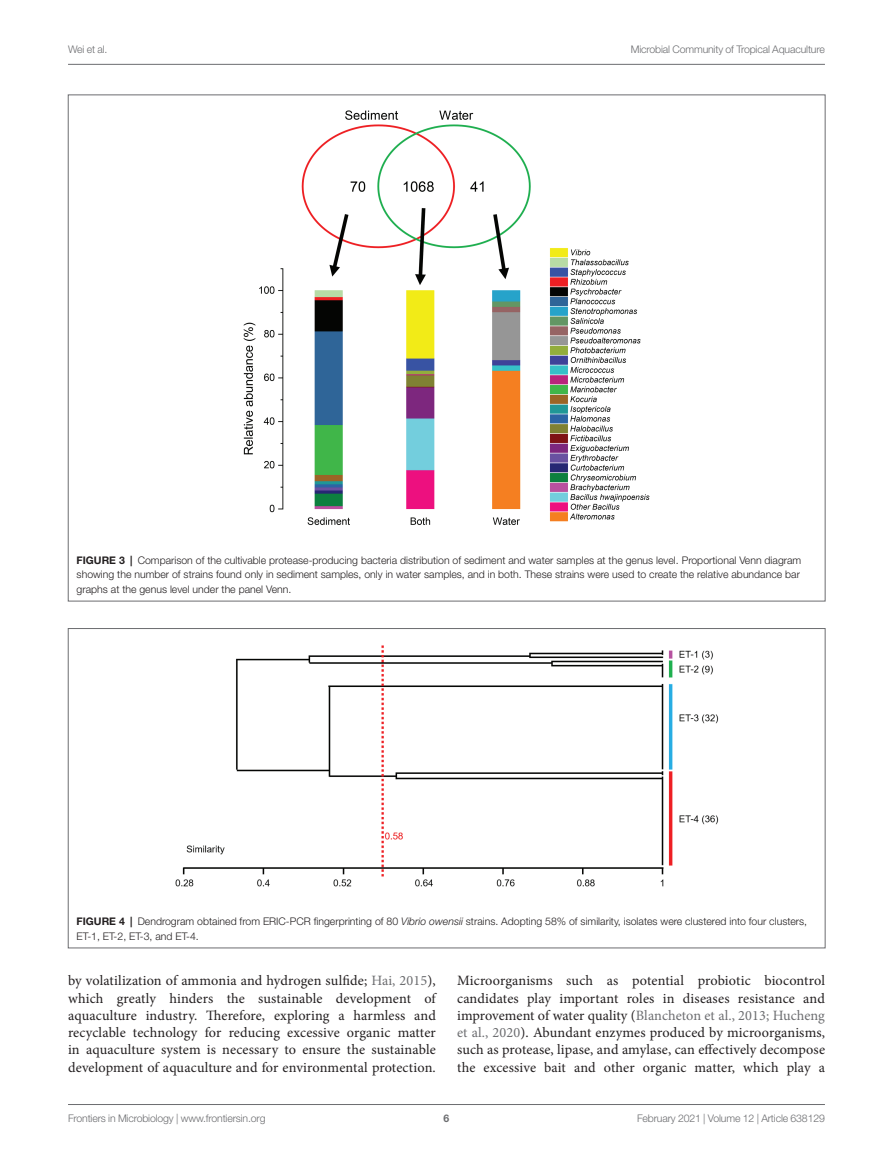
<style>
.page{position:relative;width:893px;height:1170px;background:#fff}
.page>*{position:absolute;margin:0;border:0;box-sizing:border-box;transform-origin:0 0}
.TEXT_FLUSH{font:14.25px/17.2px "Minion Pro";letter-spacing:.005em;color:#231f20;text-align:justify}
.FIG_LEG{font:300 10.5px/14.2px "Helvetica Neue LT Std";color:#231f20}
.t1{font:300 10.5px "Helvetica Neue LT Std";letter-spacing:-.015em;color:#6c6d70}
.t2{font:700 10.5px "Helvetica Neue LT Std";color:#6c6d70}
.s1{font-weight:700}
.s2{font-style:italic}
.s3{color:#6c6d70}
</style>
<div class="page">
<hr style="left:68px;top:64px;width:757px;height:1px;background:#6c6d70">
<hr style="left:68px;top:1104px;width:757px;height:1px;background:#6c6d70">
<img style="left:243px;top:110px;width:407px;height:415px">
<img style="left:175px;top:645px;width:544px;height:242px">
<p class="t1" style="left:68px;top:42px;width:41px">Wei et al.</p>
<p class="t1" style="left:631px;top:42px;width:195px">Microbial Community of Tropical Aquaculture</p>
<p class="FIG_LEG" style="left:77px;top:553px;width:726px"><span class="s1">FIGURE 3 |</span> Comparison of the cultivable protease-producing bacteria distribution of sediment and water samples at the genus level. Proportional Venn diagram showing the number of strains found only in sediment samples, only in water samples, and in both. These strains were used to create the relative abundance bar graphs at the genus level under the panel Venn.</p>
<p class="FIG_LEG" style="left:77px;top:914px;width:732px"><span class="s1">FIGURE 4 |</span> Dendrogram obtained from ERIC-PCR fingerprinting of 80 <span class="s2">Vibrio owensii</span> strains. Adopting 58% of similarity, isolates were clustered into four clusters,<br>ET-1, ET-2, ET-3, and ET-4.</p>
<p class="TEXT_FLUSH" style="left:68px;top:972px;width:369px">by volatilization of ammonia and hydrogen sulfide; <span class="s3">Hai, 2015</span>), which greatly hinders the sustainable development of aquaculture industry. Therefore, exploring a harmless and recyclable technology for reducing excessive organic matter in aquaculture system is necessary to ensure the sustainable development of aquaculture and for environmental protection.</p>
<p class="TEXT_FLUSH" style="left:457px;top:972px;width:369px">Microorganisms such as potential probiotic biocontrol candidates play important roles in diseases resistance and improvement of water quality (<span class="s3">Blancheton et al., 2013; Hucheng et al., 2020</span>). Abundant enzymes produced by microorganisms, such as protease, lipase, and amylase, can effectively decompose the excessive bait and other organic matter, which play a</p>
<p class="t1" style="left:68px;top:1111px;width:199px">Frontiers in Microbiology | www.frontiersin.org</p>
<p class="t2" style="left:444px;top:1111px;width:7px">6</p>
<p class="t1" style="left:637px;top:1111px;width:189px">February 2021 | Volume 12 | Article 638129</p>
</div>
